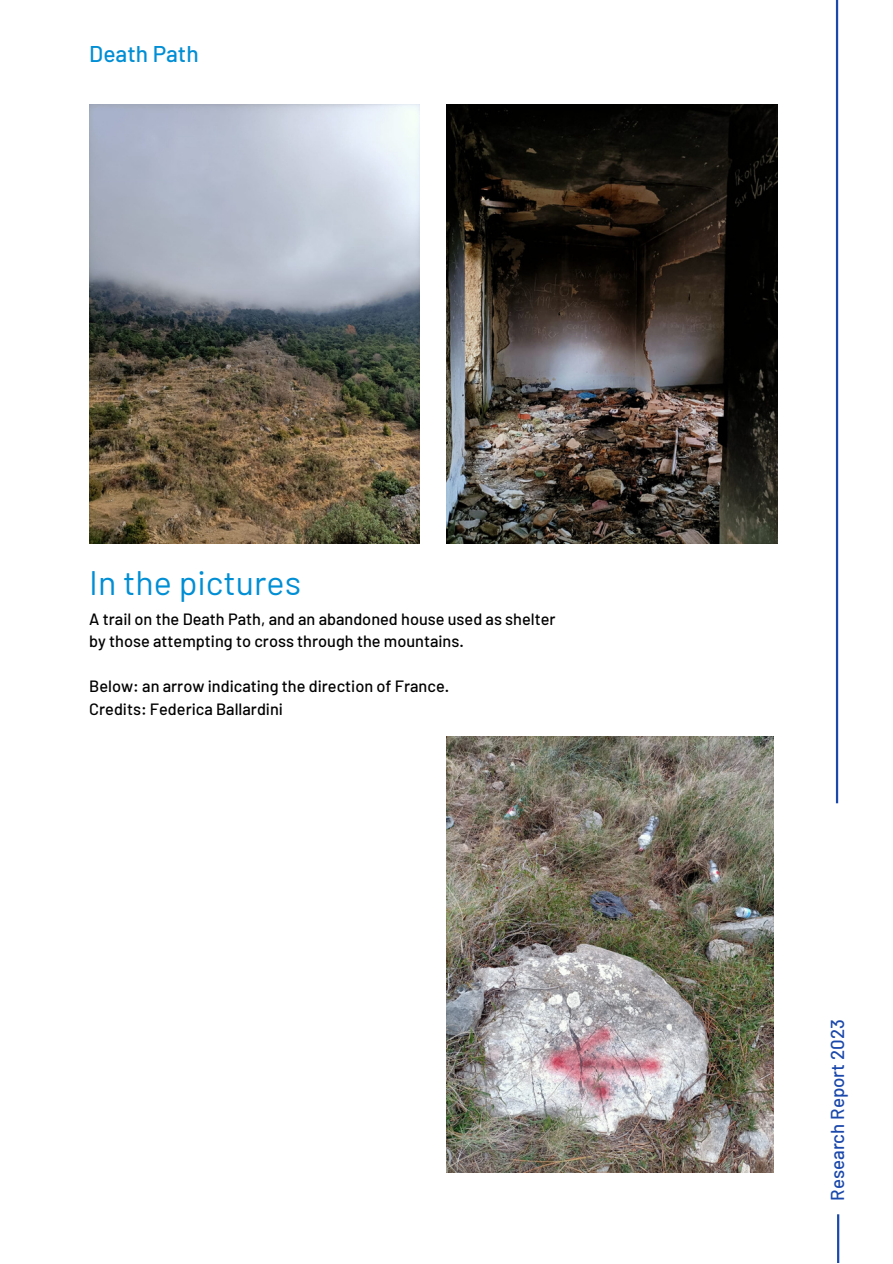
<style>
.page{position:relative;width:893px;height:1264px;background:#fff}
.page>*{position:absolute;margin:0;border:0;box-sizing:border-box;transform-origin:0 0}
.t1{font:34.05px "Barlow";color:#008ed4}
.t2{font:500 22.8px "Barlow";color:#008ed4}
.t3{font:500 18.75px "Barlow";color:#1b48ab}
.t4{font:500 16.35px/22.5px "Barlow";color:#000}
</style>
<div class="page">
<hr style="left:835px;top:0;width:3px;height:803px;background:#1b48ab">
<hr style="left:837px;top:1214px;width:2px;height:48px;background:#1b48ab">
<img style="left:89px;top:104px;width:331px;height:440px">
<img style="left:446px;top:104px;width:331px;height:440px">
<img style="left:446px;top:736px;width:327px;height:436px">
<p class="t2" style="left:89px;top:39px;width:111px">Death Path</p>
<p class="t1" style="left:89px;top:561px;width:213px">In the pictures</p>
<p class="t4" style="left:89px;top:607px;width:468px">A trail on the Death Path, and an abandoned house used as shelter by those attempting to cross through the mountains.</p>
<p class="t4" style="left:89px;top:674px;width:361px">Below: an arrow indicating the direction of France.</p>
<p class="t4" style="left:89px;top:696px;width:195px">Credits: Federica Ballardini</p>
<p class="t3" style="left:825px;top:1200px;width:183px;rotate:-90deg">Research Report 2023</p>
</div>
